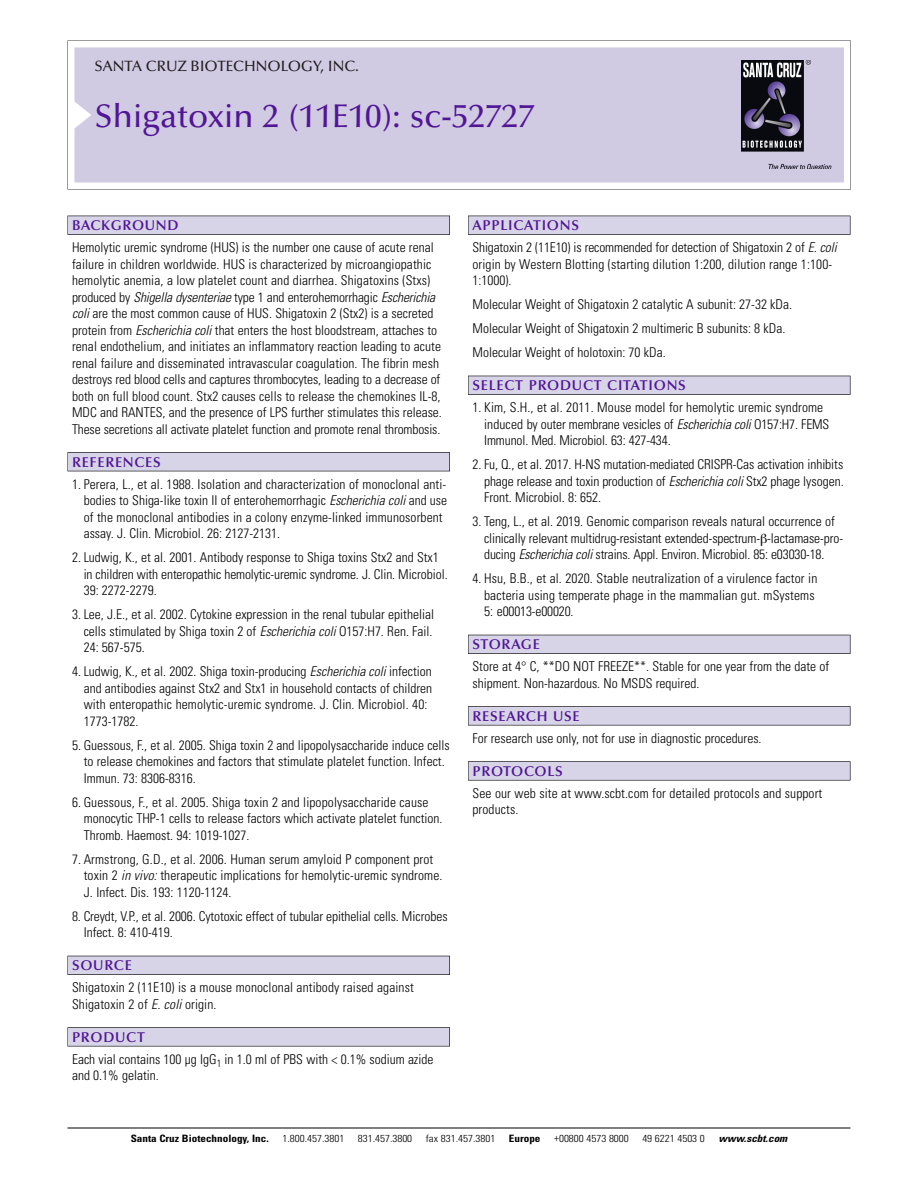
<style>
.page{position:relative;width:918px;height:1188px;background:#fff}
.page>*{position:absolute;margin:0;border:0;box-sizing:border-box;transform-origin:0 0}
.t1{font:500 33px "Optima";color:#511695}
.t2{font:500 15px "Optima";color:#231f20}
.t3{font:600 14.25px "Optima";letter-spacing:.05em;color:#511695}
.t4{font:300 condensed 13.5px/16.5px "Univers";color:#000}
.t5{font:300 condensed 10.2px "Univers";color:#000;scale:1.1 1}
.t6{font:700 condensed 10.2px "Univers";color:#000;scale:1.1 1}
.t7{font:italic 700 condensed 10.2px "Univers";color:#000;scale:1.1 1}
.s1{font-style:italic}
</style>
<div class="page">
<svg style="left:74px;top:41px;width:777px;height:148px"></svg>
<div style="left:74px;top:47px;width:770px;height:135px;background:#d1cae3"></div>
<img style="left:741px;top:60px;width:90px;height:108px">
<div style="left:68px;top:216px;width:382px;height:19px;background:#535256"></div>
<div style="left:68px;top:216px;width:381px;height:18px;background:#d7d4e8"></div>
<div style="left:68px;top:452px;width:382px;height:19px;background:#515155"></div>
<div style="left:68px;top:453px;width:381px;height:18px;background:#d7d4e8"></div>
<div style="left:68px;top:956px;width:382px;height:19px;background:#515057"></div>
<div style="left:68px;top:956px;width:381px;height:18px;background:#d7d4e8"></div>
<div style="left:68px;top:1027px;width:382px;height:19px;background:#575659"></div>
<div style="left:68px;top:1028px;width:381px;height:18px;background:#d7d4e8"></div>
<div style="left:468px;top:216px;width:382px;height:19px;background:#535256"></div>
<div style="left:468px;top:216px;width:382px;height:18px;background:#d7d4e8"></div>
<div style="left:468px;top:376px;width:382px;height:19px;background:#525156"></div>
<div style="left:468px;top:376px;width:382px;height:18px;background:#d7d4e8"></div>
<div style="left:468px;top:635px;width:382px;height:19px;background:#515057"></div>
<div style="left:468px;top:635px;width:382px;height:18px;background:#d7d4e8"></div>
<div style="left:468px;top:706px;width:382px;height:19px;background:#575659"></div>
<div style="left:468px;top:707px;width:382px;height:18px;background:#d7d4e8"></div>
<svg style="left:468px;top:761px;width:382px;height:20px"></svg>
<div style="left:468px;top:762px;width:382px;height:18px;background:#d7d4e8"></div>
<hr style="left:68px;top:1128px;width:782px;height:1px;background:#000">
<p class="t2" style="left:94px;top:60px;width:266px">SANTA CRUZ BIOTECHNOLOGY, INC.</p>
<p class="t1" style="left:94px;top:102px;width:442px">Shigatoxin 2 (11E10): sc-52727</p>
<p class="t3" style="left:72px;top:219px;width:108px">BACKGROUND</p>
<p class="t4" style="left:72px;top:240px;width:371px">Hemolytic uremic syndrome (HUS) is the number one cause of acute renal failure in children worldwide. HUS is characterized by microangiopathic hemolytic anemia, a low platelet count and diarrhea. Shigatoxins (Stxs) produced by <span class="s1">Shigella dysenteriae</span> type 1 and enterohemorrhagic <span class="s1">Escherichia coli</span>are the most common cause of HUS. Shigatoxin 2 (Stx2) is a secreted protein from <span class="s1">Escherichia coli</span>that enters the host bloodstream, attaches to renal endothelium, and initiates an inflammatory reaction leading to acute renal failure and disseminated intravascular coagulation. The fibrin mesh destroys red blood cells and captures thrombocytes, leading to a decrease of both on full blood count. Stx2 causes cells to release the chemokines IL-8, MDC and RANTES, and the presence of LPS further stimulates this release.<br>These secretions all activate platelet function and promote renal thrombosis.</p>
<p class="t3" style="left:72px;top:456px;width:90px">REFERENCES</p>
<p class="t4" style="left:84px;top:477px;width:365px;text-indent:-12px">1. Perera, L., et al. 1988. Isolation and characterization of monoclonal anti&shy;bodies to Shiga-like toxin II of enterohemorrhagic <span class="s1">Escherichia coli</span>and use of the monoclonal antibodies in a colony enzyme-linked immunosorbent assay. J. Clin. Microbiol. 26: 2127-2131.</p>
<p class="t4" style="left:84px;top:550px;width:366px;text-indent:-12px">2. Ludwig, K., et al. 2001. Antibody response to Shiga toxins Stx2 and Stx1 in children with enteropathic hemolytic-uremic syndrome. J. Clin. Microbiol.<br>39: 2272-2279.</p>
<p class="t4" style="left:84px;top:607px;width:352px;text-align:justify;text-indent:-12px">3. Lee, J.E., et al. 2002. Cytokine expression in the renal tubular epithelial cells stimulated by Shiga toxin 2 of <span class="s1">Escherichia coli</span>O157:H7. Ren. Fail.<br>24: 567-575.</p>
<p class="t4" style="left:84px;top:664px;width:350px;text-indent:-12px">4. Ludwig, K., et al. 2002. Shiga toxin-producing <span class="s1">Escherichia coli</span>infection and antibodies against Stx2 and Stx1 in household contacts of children with enteropathic hemolytic-uremic syndrome. J. Clin. Microbiol. 40:<br>1773-1782.</p>
<p class="t4" style="left:84px;top:738px;width:368px;text-indent:-12px">5. Guessous, F., et al. 2005. Shiga toxin 2 and lipopolysaccharide induce cells to release chemokines and factors that stimulate platelet function. Infect.<br>Immun. 73: 8306-8316.</p>
<p class="t4" style="left:84px;top:795px;width:360px;text-indent:-12px">6. Guessous, F., et al. 2005. Shiga toxin 2 and lipopolysaccharide cause monocytic THP-1 cells to release factors which activate platelet function.<br>Thromb. Haemost. 94: 1019-1027.</p>
<p class="t4" style="left:84px;top:852px;width:360px;text-indent:-12px">7. Armstrong, G.D., et al. 2006. Human serum amyloid P component prot toxin 2 <span class="s1">in vivo:</span>therapeutic implications for hemolytic-uremic syndrome.<br>J. Infect. Dis. 193: 1120-1124.</p>
<p class="t4" style="left:84px;top:909px;width:366px;text-indent:-12px">8. Creydt, V.P., et al. 2006. Cytotoxic effect of tubular epithelial cells. Microbes<br>Infect. 8: 410-419.</p>
<p class="t3" style="left:72px;top:959px;width:61px">SOURCE</p>
<p class="t4" style="left:72px;top:981px;width:343px">Shigatoxin 2 (11E10) is a mouse monoclonal antibody raised against<br>Shigatoxin 2 of <span class="s1">E. coli</span> origin.</p>
<p class="t3" style="left:72px;top:1031px;width:74px">PRODUCT</p>
<p class="t4" style="left:72px;top:1052px;width:363px">Each vial contains 100 µg IgG<sub>1</sub> in 1.0 ml of PBS with &lt; 0.1% sodium azide and 0.1% gelatin.</p>
<p class="t3" style="left:473px;top:219px;width:108px">APPLICATIONS</p>
<p class="t4" style="left:473px;top:240px;width:368px">Shigatoxin 2 (11E10) is recommended for detection of Shigatoxin 2 of <span class="s1">E.coli </span>origin by Western Blotting (starting dilution 1:200, dilution range 1:100-<br>1:1000).</p>
<p class="t4" style="left:473px;top:297px;width:321px">Molecular Weight of Shigatoxin 2 catalytic A subunit: 27-32 kDa.</p>
<p class="t4" style="left:473px;top:321px;width:314px">Molecular Weight of Shigatoxin 2 multimeric B subunits: 8 kDa.</p>
<p class="t4" style="left:473px;top:345px;width:195px">Molecular Weight of holotoxin: 70 kDa.</p>
<p class="t3" style="left:473px;top:379px;width:215px">SELECT PRODUCT CITATIONS</p>
<p class="t4" style="left:484px;top:400px;width:347px;text-indent:-12px">1. Kim, S.H., et al. 2011. Mouse model for hemolytic uremic syndrome induced by outer membrane vesicles of <span class="s1">Escherichia coli</span>O157:H7. FEMS<br>Immunol. Med. Microbiol. 63: 427-434.</p>
<p class="t4" style="left:484px;top:457px;width:361px;text-align:justify;text-indent:-12px">2. Fu, Q., et al. 2017. H-NS mutation-mediated CRISPR-Cas activation inhibits phage release and toxin production of <span class="s1">Escherichia coli</span>Stx2 phage lysogen.<br>Front. Microbiol. 8: 652.</p>
<p class="t4" style="left:484px;top:514px;width:361px;text-indent:-12px">3. Teng, L., et al. 2019. Genomic comparison reveals natural occurrence of clinically relevant multidrug-resistant extended-spectrum- -lactamase-pro&shy;ducing <span class="s1">Escherichia coli</span>strains. Appl. Environ. Microbiol. 85: e03030-18.</p>
<p class="t4" style="left:484px;top:571px;width:335px;text-indent:-12px">4. Hsu, B.B., et al. 2020. Stable neutralization of a virulence factor in bacteria using temperate phage in the mammalian gut. mSystems<br>5: e00013-e00020.</p>
<p class="t3" style="left:473px;top:638px;width:69px">STORAGE</p>
<p class="t4" style="left:473px;top:660px;width:358px">Store at 4° C, **DO NOT FREEZE**. Stable for one year from the date of shipment. Non-hazardous. No MSDS required.</p>
<p class="t3" style="left:473px;top:710px;width:109px">RESEARCH USE</p>
<p class="t4" style="left:473px;top:731px;width:291px">For research use only, not for use in diagnostic procedures.</p>
<p class="t3" style="left:473px;top:765px;width:92px">PROTOCOLS</p>
<p class="t4" style="left:473px;top:786px;width:351px">See our web site at www.scbt.com for detailed protocols and support products.</p>
<p class="t6" style="left:131px;top:1135px;width:127px">Santa Cruz Biotechnology, Inc.</p>
<p class="t5" style="left:282px;top:1135px;width:58px">1.800.457.3801</p>
<p class="t5" style="left:358px;top:1135px;width:51px">831.457.3800</p>
<p class="t5" style="left:426px;top:1135px;width:65px">fax 831.457.3801</p>
<p class="t6" style="left:509px;top:1135px;width:30px">Europe</p>
<p class="t5" style="left:554px;top:1135px;width:69px">+00800 4573 8000</p>
<p class="t5" style="left:642px;top:1135px;width:58px">49 6221 4503 0</p>
<p class="t7" style="left:719px;top:1135px;width:66px">www.scbt.com</p>
</div>
